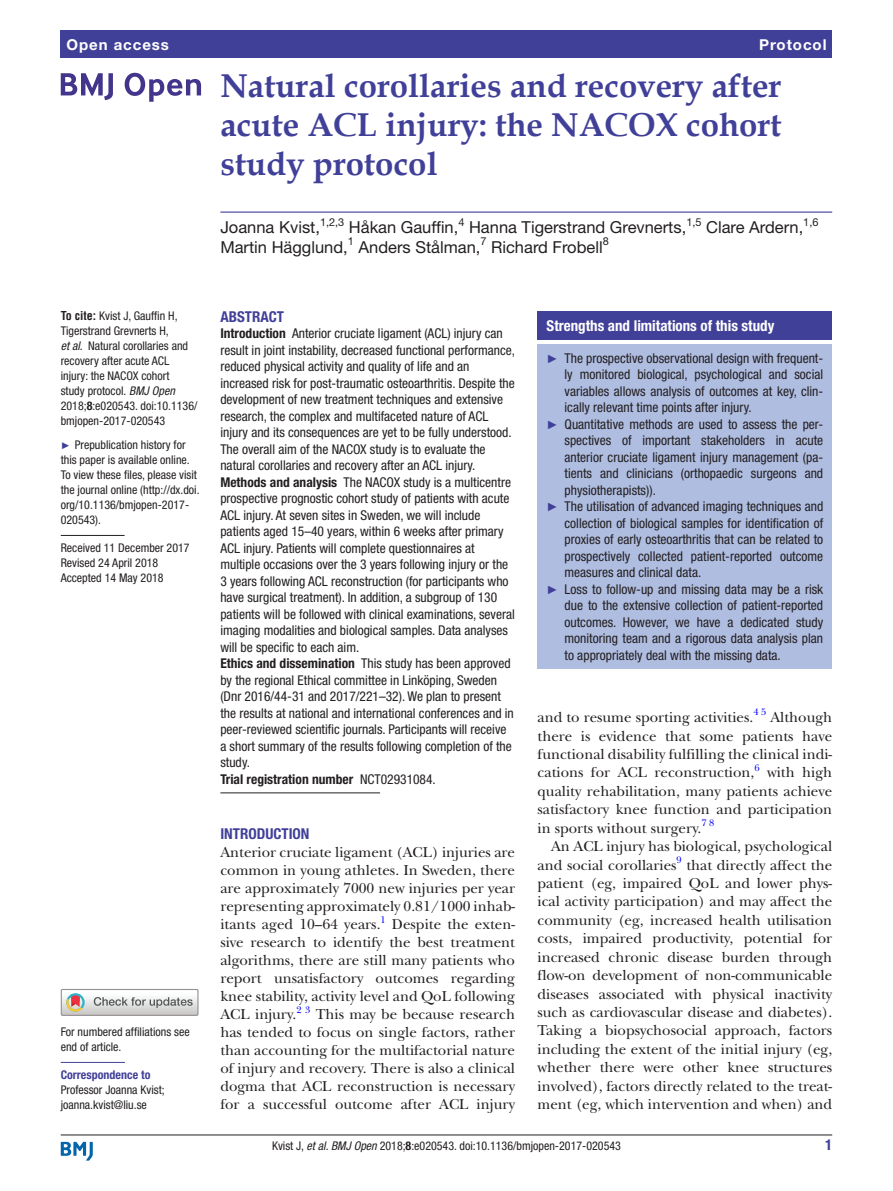
<style>
.page{position:relative;width:893px;height:1191px;background:#fff}
.page>*{position:absolute;margin:0;border:0;box-sizing:border-box;transform-origin:0 0}
.t1{font:700 33px/39px "Book Antiqua";color:#414099;text-align:justify}
.t2{font:16.5px "Helvetica Neue LT Std";color:#231f20}
.t3{font:15px/18.5px "New Baskerville";color:#231f20;text-align:justify}
.t4{font:700 condensed 15px "Helvetica Neue LT Std";color:#fff}
.t5{font:700 condensed 15px "Helvetica Neue LT Std";color:#414099}
.t6{font:700 15px "Helvetica Neue LT Std";letter-spacing:.065em;color:#fff}
.t7{font:condensed 13.5px/16.5px "Helvetica Neue LT Std";color:#231f20}
.t8{font:condensed 12px/15px "Helvetica Neue LT Std";color:#231f20}
.t9{font:700 condensed 12px "Helvetica Neue LT Std";color:#414099}
.t10{font:10.95px "Helvetica Neue LT Std";color:#231f20}
.t11{font:9.9px "New Baskerville";color:#00f}
.s1{font-family:"Helvetica LT Std";font-weight:700}
.s2{font-style:italic}
.s3{font-weight:700}
.s4{font-family:"Arial";font-stretch:normal;font-size:9.75px;color:#414099}
.s5{font-family:"Arial";font-stretch:normal;font-size:12px;color:#414099}
</style>
<div class="page">
<hr style="left:61px;top:1134px;width:771px;height:1px;background:#231f20">
<svg style="left:61px;top:1141px;width:32px;height:19px"></svg>
<div style="left:61px;top:31px;width:771px;height:27px;background:#414099"></div>
<hr style="left:220px;top:211px;width:612px;height:2px;background:#414099">
<hr style="left:61px;top:535px;width:64px;height:1px;background:#231f20">
<hr style="left:61px;top:1062px;width:64px;height:1px;background:#414099">
<svg style="left:61px;top:73px;width:52px;height:27px"></svg>
<svg style="left:125px;top:73px;width:76px;height:29px"></svg>
<div style="left:61px;top:989px;width:138px;height:27px;border:1px solid #969090"></div>
<svg style="left:61px;top:989px;width:137px;height:26px"></svg>
<hr style="left:220px;top:792px;width:160px;height:1px;background:#231f20">
<div style="left:538px;top:311px;width:294px;height:29px;background:#414099"></div>
<div style="left:538px;top:344px;width:294px;height:324px;background:#afbde1"></div>
<p class="t6" style="left:66px;top:35px;width:104px">Open access</p>
<p class="t6" style="left:759px;top:35px;width:69px">Protocol</p>
<h1 class="t1" style="left:220px;top:66px;width:562px">Natural corollaries and recovery after acute ACL injury: the NACOX cohort study protocol</h1>
<p class="t2" style="left:220px;top:218px;width:101px">Joanna Kvist,</p>
<p class="t10" style="left:320px;top:215px;width:26px">1,2,3</p>
<p class="t2" style="left:349px;top:218px;width:111px">Håkan Gauffin,</p>
<p class="t10" style="left:458px;top:215px;width:8px">4</p>
<p class="t2" style="left:469px;top:218px;width:219px">Hanna Tigerstrand Grevnerts,</p>
<p class="t10" style="left:686px;top:215px;width:17px">1,5</p>
<p class="t2" style="left:706px;top:218px;width:99px">Clare Ardern,</p>
<p class="t10" style="left:803px;top:215px;width:17px">1,6</p>
<p class="t2" style="left:220px;top:237px;width:129px">Martin Hägglund,</p>
<p class="t10" style="left:348px;top:235px;width:8px">1</p>
<p class="t2" style="left:358px;top:237px;width:123px">Anders Stålman,</p>
<p class="t10" style="left:480px;top:235px;width:8px">7</p>
<p class="t2" style="left:491px;top:237px;width:113px">Richard Frobell</p>
<p class="t10" style="left:603px;top:235px;width:8px">8</p>
<p class="t8" style="left:61px;top:308px;width:138px"><span class="s1">To cite:</span> Kvist J, Gauffin H,<br>Tigerstrand Grevnerts H,<br><span class="s2">et al</span>. Natural corollaries and recovery after acute ACL injury: the NACOX cohort<br>study protocol. <span class="s2">BMJ Open<br></span>2018;<span class="s3">8</span>:e020543. doi:10.1136/ bmjopen-2017-020543</p>
<p class="t8" style="left:61px;top:437px;width:140px"><span class="s4">►</span> Prepublication history for this paper is available online.<br>To view these files, please visit the journal online (http://dx.doi. org/10.1136/bmjopen-2017-<br>020543).</p>
<p class="t8" style="left:61px;top:540px;width:130px">Received 11 December 2017<br>Revised 24 April 2018<br>Accepted 14 May 2018</p>
<p class="t8" style="left:61px;top:1024px;width:130px">For numbered affiliations see end of article.</p>
<p class="t9" style="left:61px;top:1067px;width:91px">Correspondence to</p>
<p class="t8" style="left:61px;top:1082px;width:105px">Professor Joanna Kvist; joanna.kvist@liu.se</p>
<p class="t5" style="left:220px;top:307px;width:65px">Abstract</p>
<p class="t7" style="left:220px;top:325px;width:296px"><span class="s3">Introduction</span> Anterior cruciate ligament (ACL) injury can result in joint instability, decreased functional performance, reduced physical activity and quality of life and an increased risk for post-traumatic osteoarthritis. Despite the development of new treatment techniques and extensive research, the complex and multifaceted nature of ACL injury and its consequences are yet to be fully understood.<br>The overall aim of the NACOX study is to evaluate the natural corollaries and recovery after an ACL injury.<br><span class="s3">Methods and analysis</span> The NACOX study is a multicentre prospective prognostic cohort study of patients with acute ACL injury. At seven sites in Sweden, we will include patients aged 15–40 years, within 6 weeks after primary ACL injury. Patients will complete questionnaires at multiple occasions over the 3 years following injury or the 3 years following ACL reconstruction (for participants who have surgical treatment). In addition, a subgroup of 130 patients will be followed with clinical examinations, several imaging modalities and biological samples. Data analyses will be specific to each aim.<br><span class="s3">Ethics and dissemination</span> This study has been approved by the regional Ethical committee in Linköping, Sweden (Dnr 2016/44-31 and 2017/221–32). We plan to present the results at national and international conferences and in peer-reviewed scientific journals. Participants will receive a short summary of the results following completion of the study.<br><span class="s3">Trial registration number</span> NCT02931084.</p>
<p class="t5" style="left:220px;top:825px;width:91px">Introduction</p>
<p class="t3" style="left:220px;top:843px;width:296px;line-height:18px">Anterior cruciate ligament (ACL) injuries are common in young athletes. In Sweden, there are approximately 7000 new injuries per year representing approximately 0.81/1000 inhab&shy;itants aged 10–64 years.</p>
<p class="t11" style="left:381px;top:913px;width:7px">1</p>
<p class="t3" style="left:220px;top:915px;width:296px;line-height:18px;text-indent:172px">Despite the exten&shy;sive research to identify the best treatment algorithms, there are still many patients who report unsatisfactory outcomes regarding knee stability, activity level and QoL following ACL injury.</p>
<p class="t11" style="left:296px;top:1003px;width:15px">2 3</p>
<p class="t3" style="left:220px;top:1005px;width:296px;line-height:18px;text-indent:95px">This may be because research has tended to focus on single factors, rather than accounting for the multifactorial nature of injury and recovery. There is also a clinical dogma that ACL reconstruction is necessary for a successful outcome after ACL injury</p>
<p class="t4" style="left:547px;top:316px;width:229px">Strengths and limitations of this study</p>
<p class="t7" style="left:547px;top:349px;width:278px"><span class="s5">►</span> The prospective observational design with frequent-</p>
<p class="t7" style="left:565px;top:366px;width:260px">ly monitored biological, psychological and social</p>
<p class="t7" style="left:565px;top:382px;width:260px">variables allows analysis of outcomes at key, clin-</p>
<p class="t7" style="left:565px;top:399px;width:189px">ically relevant time points after injury.</p>
<p class="t7" style="left:547px;top:415px;width:278px"><span class="s5">►</span> Quantitative methods are used to assess the per-</p>
<p class="t7" style="left:565px;top:432px;width:260px">spectives of important stakeholders in acute</p>
<p class="t7" style="left:565px;top:448px;width:260px">anterior cruciate ligament injury management (pa-</p>
<p class="t7" style="left:565px;top:465px;width:260px">tients and clinicians (orthopaedic surgeons and</p>
<p class="t7" style="left:565px;top:481px;width:93px">physiotherapists)).</p>
<p class="t7" style="left:547px;top:498px;width:278px"><span class="s5">►</span> The utilisation of advanced imaging techniques and</p>
<p class="t7" style="left:565px;top:514px;width:260px">collection of biological samples for identification of</p>
<p class="t7" style="left:565px;top:531px;width:260px">proxies of early osteoarthritis that can be related to</p>
<p class="t7" style="left:565px;top:547px;width:260px">prospectively collected patient-reported outcome</p>
<p class="t7" style="left:565px;top:564px;width:138px">measures and clinical data.</p>
<p class="t7" style="left:547px;top:580px;width:278px"><span class="s5">►</span> Loss to follow-up and missing data may be a risk</p>
<p class="t7" style="left:565px;top:597px;width:260px">due to the extensive collection of patient-reported</p>
<p class="t7" style="left:565px;top:613px;width:260px">outcomes. However, we have a dedicated study</p>
<p class="t7" style="left:565px;top:630px;width:260px">monitoring team and a rigorous data analysis plan</p>
<p class="t7" style="left:565px;top:646px;width:218px">to appropriately deal with the missing data.</p>
<p class="t3" style="left:538px;top:708px;width:296px">and to resume sporting activities.<sup>4</sup> <sup>5</sup> Although there is evidence that some patients have functional disability fulfilling the clinical indi&shy;cations for ACL reconstruction,</p>
<p class="t11" style="left:754px;top:761px;width:7px">6</p>
<p class="t3" style="left:538px;top:763px;width:296px;text-indent:230px">with high quality rehabilitation, many patients achieve satisfactory knee function and participation in sports without surgery.<sup>7</sup> <sup>8</sup></p>
<p class="t3" style="left:538px;top:837px;width:296px;text-indent:14px">An ACL injury has biological, psychological and social corollaries</p>
<p class="t11" style="left:677px;top:853px;width:7px">9</p>
<p class="t3" style="left:538px;top:855px;width:296px;text-indent:149px">that directly affect the patient (eg, impaired QoL and lower phys&shy;ical activity participation) and may affect the community (eg, increased health utilisation costs, impaired productivity, potential for increased chronic disease burden through flow-on development of non-communicable diseases associated with physical inactivity such as cardiovascular disease and diabetes).<br>Taking a biopsychosocial approach, factors including the extent of the initial injury (eg, whether there were other knee structures involved), factors directly related to the treat&shy;ment (eg, which intervention and when) and</p>
<p class="t8" style="left:272px;top:1137px;width:350px">Kvist J, <span class="s2">et al</span>. <span class="s2">BMJ Open</span> 2018;<span class="s3">8</span>:e020543. doi:10.1136/bmjopen-2017-020543</p>
<p class="t5" style="left:825px;top:1135px;width:9px">1</p>
</div>
